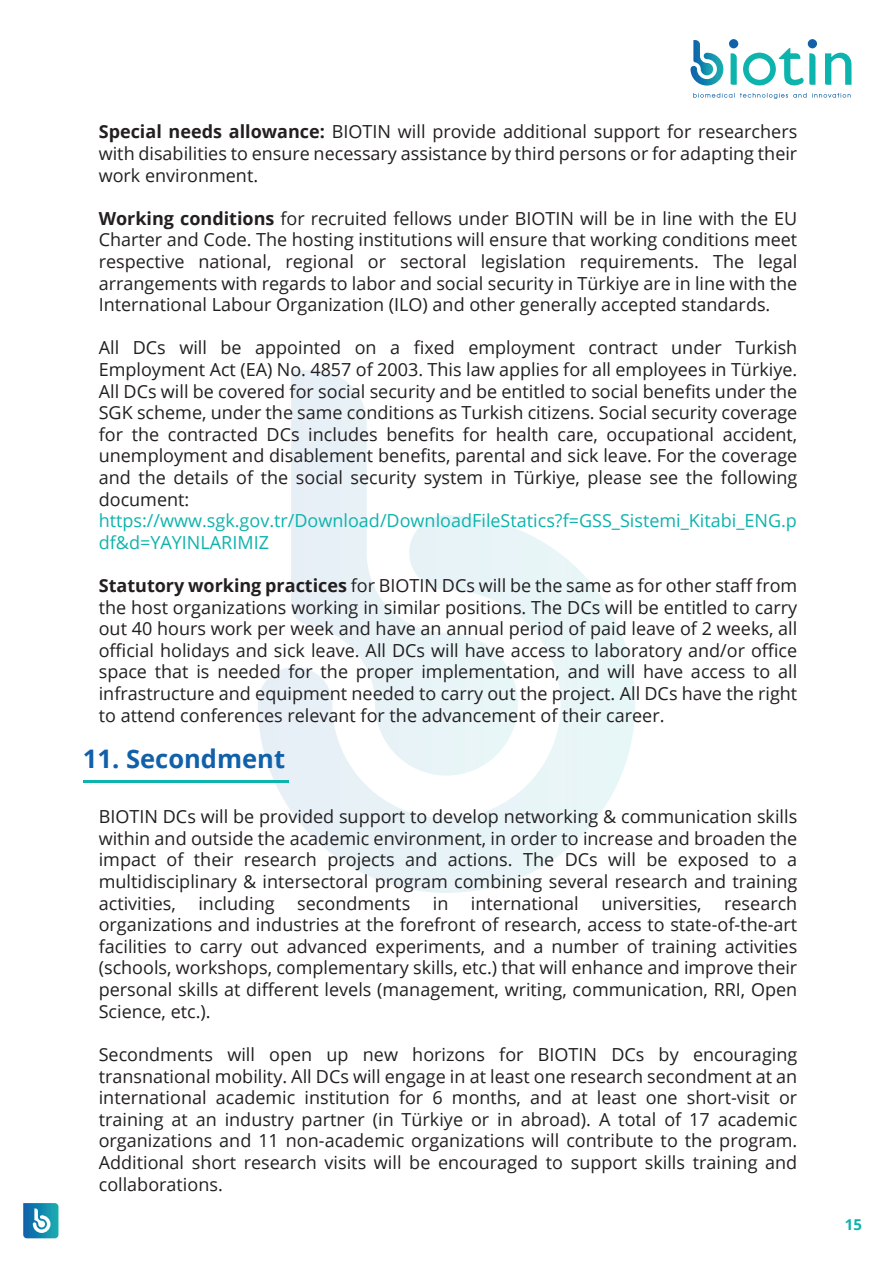
<style>
.page{position:relative;width:893px;height:1263px;background:#fff}
.page>*{position:absolute;margin:0;border:0;box-sizing:border-box;transform-origin:0 0}
.t1{font:700 25.5px "Open Sans";color:#1161aa}
.t2{font:18px/21.6px "Open Sans";color:#231f20;text-align:justify}
.t3{font:18px/21.6px "Open Sans";color:#0db3ad}
.t4{font:700 15px "Open Sans";color:#0db3ad}
.s1{font-weight:700}
</style>
<div class="page">
<svg style="left:258px;top:530px;width:377px;height:363px"></svg>
<svg style="left:291px;top:370px;width:227px;height:406px"></svg>
<svg style="left:693px;top:93px;width:158px;height:6px"></svg>
<svg style="left:825px;top:52px;width:26px;height:33px"></svg>
<svg style="left:731px;top:53px;width:6px;height:32px"></svg>
<div style="left:729px;top:39px;width:9px;height:9px;background:#1161aa;border-radius:50%"></div>
<div style="left:808px;top:39px;width:9px;height:9px;background:#1161aa;border-radius:50%"></div>
<svg style="left:690px;top:40px;width:33px;height:46px"></svg>
<svg style="left:743px;top:48px;width:72px;height:38px"></svg>
<svg style="left:23px;top:1203px;width:35px;height:35px"></svg>
<hr style="left:83px;top:780px;width:206px;height:3px;background:#0db3ad">
<p class="t2" style="left:99px;top:121px;width:700px"><span class="s1">Special needs allowance:</span> BIOTIN will provide additional support for researchers with disabilities to ensure necessary assistance by third persons or for adapting their work environment.</p>
<p class="t2" style="left:99px;top:207px;width:700px"><span class="s1">Working conditions</span> for recruited fellows under BIOTIN will be in line with the EU Charter and Code. The hosting institutions will ensure that working conditions meet respective national, regional or sectoral legislation requirements. The legal arrangements with regards to labor and social security in Türkiye are in line with the International Labour Organization (ILO) and other generally accepted standards.</p>
<p class="t2" style="left:99px;top:337px;width:700px">All DCs will be appointed on a fixed employment contract under Turkish Employment Act (EA) No. 4857 of 2003. This law applies for all employees in Türkiye.<br>All DCs will be covered for social security and be entitled to social benefits under the SGK scheme, under the same conditions as Turkish citizens. Social security coverage for the contracted DCs includes benefits for health care, occupational accident, unemployment and disablement benefits, parental and sick leave. For the coverage and the details of the social security system in Türkiye, please see the following document:</p>
<p class="t3" style="left:99px;top:509px;width:700px">https://www.sgk.gov.tr/Download/DownloadFileStatics?f=GSS_Sistemi_Kitabi_ENG.p df&amp;d=YAYINLARIMIZ</p>
<p class="t2" style="left:99px;top:574px;width:700px"><span class="s1">Statutory working practices</span> for BIOTIN DCs will be the same as for other staff from the host organizations working in similar positions. The DCs will be entitled to carry out 40 hours work per week and have an annual period of paid leave of 2 weeks, all official holidays and sick leave. All DCs will have access to laboratory and/or office space that is needed for the proper implementation, and will have access to all infrastructure and equipment needed to carry out the project. All DCs have the right to attend conferences relevant for the advancement of their career.</p>
<h1 class="t1" style="left:83px;top:741px;width:204px">11. Secondment</h1>
<p class="t2" style="left:99px;top:805px;width:700px">BIOTIN DCs will be provided support to develop networking &amp; communication skills within and outside the academic environment, in order to increase and broaden the impact of their research projects and actions. The DCs will be exposed to a multidisciplinary &amp; intersectoral program combining several research and training activities,</p>
<p class="t2" style="left:99px;top:892px;width:700px;text-indent:625px">research organizations and industries at the forefront of research, access to state-of-the-art facilities to carry out advanced experiments, and a number of training activities (schools, workshops, complementary skills, etc.) that will enhance and improve their personal skills at different levels (management, writing, communication, RRI, Open Science, etc.).</p>
<p class="t2" style="left:99px;top:1043px;width:700px">Secondments will open up new horizons for BIOTIN DCs by encouraging transnational mobility. All DCs will engage in at least one research secondment at an international academic institution for 6 months, and at least one short-visit or training at an industry partner (in Türkiye or in abroad). A total of 17 academic organizations and 11 non-academic organizations will contribute to the program.<br>Additional short research visits will be encouraged to support skills training and collaborations.</p>
<p class="t2" style="left:198px;top:892px;width:78px">including</p>
<p class="t2" style="left:297px;top:892px;width:115px">secondments</p>
<p class="t2" style="left:433px;top:892px;width:17px">in</p>
<p class="t2" style="left:471px;top:892px;width:109px">international</p>
<p class="t2" style="left:601px;top:892px;width:102px">universities,</p>
<p class="t4" style="left:845px;top:1213px;width:19px">15</p>
</div>
